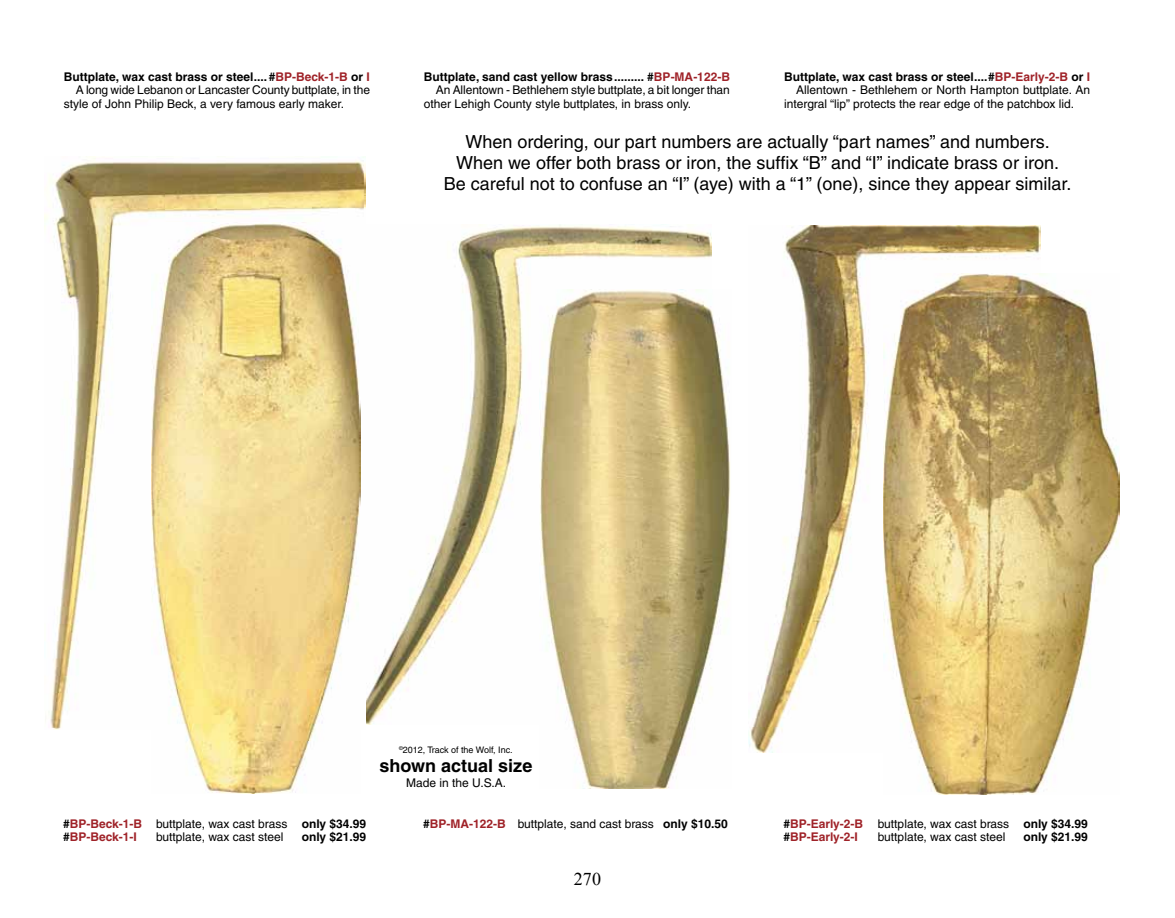
<style>
.page{position:relative;width:1175px;height:918px;background:#fff}
.page>*{position:absolute;margin:0;border:0;box-sizing:border-box;transform-origin:0 0}
.t1{font:18px/21px "Helvetica";color:#000;text-align:center}
.t2{font:700 18px "Helvetica";color:#000}
.t3{font:18px "Times New Roman";color:#000}
.t4{font:12px "Helvetica";color:#000}
.t5{font:700 12px "Helvetica";color:#000}
.t6{font:700 12px/13.5px "Helvetica";color:#9f2228}
.t7{font:9px "Helvetica";color:#000}
.s1{color:#9f2228}
.s2{color:#000}
.s3{font-weight:400;color:#000}
.s4{font-weight:700}
.s5{font-weight:700;color:#9f2228}
</style>
<div class="page">
<img style="left:366px;top:225px;width:345px;height:499px">
<img style="left:748px;top:225px;width:292px;height:527px">
<img style="left:44px;top:157px;width:322px;height:572px">
<img style="left:151px;top:222px;width:210px;height:571px">
<img style="left:883px;top:274px;width:236px;height:521px">
<img style="left:539px;top:289px;width:191px;height:500px">
<p class="t5" style="left:64px;top:69px;width:307px">Buttplate, wax cast brass or steel....#<span class="s1">BP-Beck-1-B</span> or <span class="s1">I</span></p>
<p class="t4" style="left:76px;top:83px;width:296px">A long wide Lebanon or Lancaster County buttplate, in the</p>
<p class="t4" style="left:64px;top:97px;width:282px">style of John Philip Beck, a very famous early maker.</p>
<p class="t5" style="left:424px;top:69px;width:307px">Buttplate, sand cast yellow brass......... #<span class="s1">BP-MA-122-B</span></p>
<p class="t4" style="left:436px;top:83px;width:295px">An Allentown - Bethlehem style buttplate, a bit longer than</p>
<p class="t4" style="left:424px;top:97px;width:269px">other Lehigh County style buttplates, in brass only.</p>
<p class="t5" style="left:784px;top:69px;width:307px">Buttplate, wax cast brass or steel....#<span class="s1">BP-Early-2-B</span> or <span class="s1">I</span></p>
<p class="t4" style="left:796px;top:83px;width:295px">Allentown - Bethlehem or North Hampton buttplate. An</p>
<p class="t4" style="left:784px;top:97px;width:292px">intergral “lip” protects the rear edge of the patchbox lid.</p>
<h1 class="t1" style="left:443px;top:132px;width:629px">When ordering, our part numbers are actually “part names” and numbers.<br>When we offer both brass or iron, the suffix “B” and “I” indicate brass or iron.<br>Be careful not to confuse an “I” (aye) with a “1” (one), since they appear similar.</h1>
<p class="t6" style="left:63px;top:816px;width:305px"><span class="s2">#</span>BP-Beck-1-B <span class="s3">buttplate, wax cast brass</span> <span class="s2">only $34.99 #</span>BP-Beck-1-I</p>
<p class="t4" style="left:156px;top:830px;width:129px">buttplate, wax cast steel</p>
<p class="t5" style="left:302px;top:830px;width:66px">only $21.99</p>
<p class="t7" style="left:399px;top:744px;width:115px"><sup>©</sup>2012, Track of the Wolf, Inc.</p>
<h1 class="t2" style="left:379px;top:755px;width:154px">shown actual size</h1>
<p class="t4" style="left:406px;top:776px;width:101px">Made in the U.S.A.</p>
<p class="t4" style="left:423px;top:817px;width:306px"><span class="s4">#</span><span class="s5">BP-MA-122-B</span> buttplate, sand cast brass <span class="s4">only $10.50</span></p>
<h1 class="t3" style="left:574px;top:867px;width:28px">270</h1>
<p class="t6" style="left:783px;top:817px;width:306px"><span class="s2">#</span>BP-Early-2-B <span class="s3">buttplate, wax cast brass</span> <span class="s2">only $34.99 #</span>BP-Early-2-I</p>
<p class="t4" style="left:878px;top:830px;width:129px">buttplate, wax cast steel</p>
<p class="t5" style="left:1023px;top:830px;width:66px">only $21.99</p>
</div>
